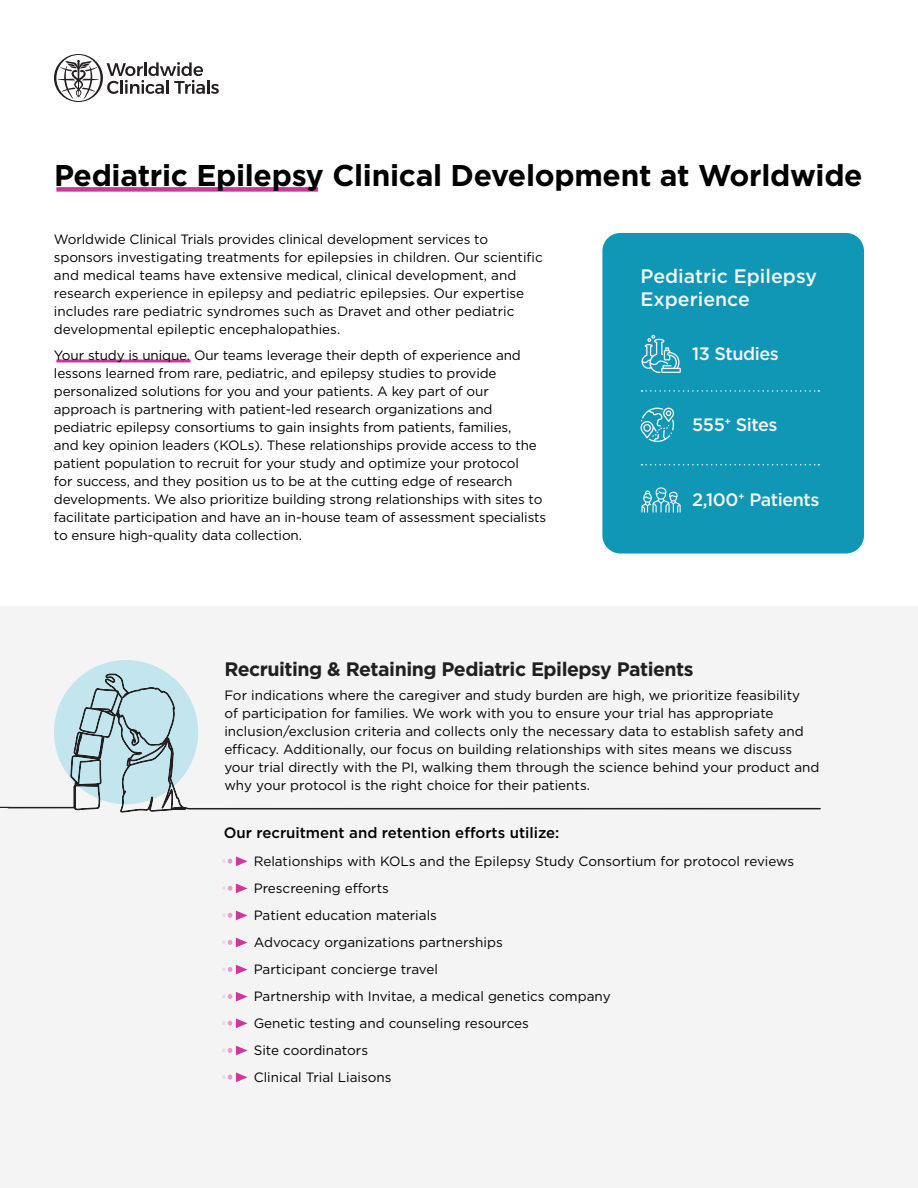
<style>
.page{position:relative;width:918px;height:1188px;background:#fff}
.page>*{position:absolute;margin:0;border:0;box-sizing:border-box;transform-origin:0 0}
.t1{font:700 30px "Gotham";letter-spacing:-.01em;color:#000}
.t2{font:700 19.5px "Gotham";letter-spacing:-.025em;color:#221f20}
.t3{font:500 19.5px/23.4px "Gotham";color:#f4f4f4}
.t4{font:500 18px "Gotham";letter-spacing:-.025em;color:#f4f4f4}
.t5{font:500 15px "Gotham";color:#000}
.t6{font:13.5px/18px "Gotham";letter-spacing:-.005em;color:#000}
.s1{font-family:"Alexandria";font-size:18px;color:#cd379b}
</style>
<div class="page">
<div style="left:0;top:607px;width:918px;height:581px;background:#f4f4f4"></div>
<hr style="left:56px;top:360px;width:134px;height:3px;background:#cd379b">
<div style="left:602px;top:233px;width:262px;height:320px;background:#1097b6;border-radius:18px"></div>
<div style="left:56px;top:187px;width:262px;height:5px;background:#cd379b"></div>
<svg style="left:641px;top:487px;width:40px;height:26px"></svg>
<svg style="left:640px;top:408px;width:34px;height:34px"></svg>
<svg style="left:641px;top:335px;width:40px;height:38px"></svg>
<hr style="left:207px;top:80px;width:3px;height:14px;background:#241f21">
<svg style="left:211px;top:84px;width:8px;height:10px"></svg>
<svg style="left:54px;top:54px;width:151px;height:48px"></svg>
<svg style="left:641px;top:390px;width:178px;height:2px"></svg>
<svg style="left:641px;top:464px;width:178px;height:2px"></svg>
<svg style="left:222px;top:857px;width:26px;height:9px"></svg>
<svg style="left:222px;top:884px;width:26px;height:9px"></svg>
<svg style="left:222px;top:911px;width:26px;height:9px"></svg>
<svg style="left:222px;top:938px;width:26px;height:9px"></svg>
<svg style="left:222px;top:965px;width:26px;height:9px"></svg>
<svg style="left:222px;top:992px;width:26px;height:9px"></svg>
<svg style="left:222px;top:1019px;width:26px;height:9px"></svg>
<svg style="left:222px;top:1046px;width:26px;height:9px"></svg>
<svg style="left:222px;top:1073px;width:26px;height:9px"></svg>
<div style="left:54px;top:660px;width:144px;height:144px;background:#c3e5ed;border-radius:50%"></div>
<svg style="left:0;top:674px;width:821px;height:139px"></svg>
<h1 class="t1" style="left:54px;top:156px;width:810px">Pediatric Epilepsy Clinical Development at Worldwide</h1>
<p class="t6" style="left:54px;top:230px;width:490px">Worldwide Clinical Trials provides clinical development services to sponsors investigating treatments for epilepsies in children. Our scientific and medical teams have extensive medical, clinical development, and research experience in epilepsy and pediatric epilepsies. Our expertise includes rare pediatric syndromes such as Dravet and other pediatric developmental epileptic encephalopathies.</p>
<p class="t6" style="left:54px;top:346px;width:494px">Your study is unique. Our teams leverage their depth of experience and lessons learned from rare, pediatric, and epilepsy studies to provide personalized solutions for you and your patients. A key part of our approach is partnering with patient-led research organizations and pediatric epilepsy consortiums to gain insights from patients, families,<br>and key opinion leaders (KOLs). These relationships provide access to the patient population to recruit for your study and optimize your protocol<br>for success, and they position us to be at the cutting edge of research developments. We also prioritize building strong relationships with sites to facilitate participation and have an in-house team of assessment specialists to ensure high-quality data collection.</p>
<h2 class="t3" style="left:640px;top:264px;width:178px">Pediatric Epilepsy<br>Experience</h2>
<h3 class="t4" style="left:692px;top:342px;width:88px">13 Studies</h3>
<h3 class="t4" style="left:692px;top:413px;width:87px">555<sup>+</sup> Sites</h3>
<h3 class="t4" style="left:692px;top:488px;width:129px">2,100<sup>+</sup> Patients</h3>
<h2 class="t2" style="left:224px;top:656px;width:471px">Recruiting &amp; Retaining Pediatric Epilepsy Patients</h2>
<p class="t6" style="left:224px;top:686px;width:597px">For indications where the caregiver and study burden are high, we prioritize feasibility<br>of participation for families. We work with you to ensure your trial has appropriate inclusion/exclusion criteria and collects only the necessary data to establish safety and efficacy. Additionally, our focus on building relationships with sites means we discuss your trial directly with the PI, walking them through the science behind your product and why your protocol is the right choice for their patients.</p>
<p class="t5" style="left:224px;top:823px;width:337px">Our recruitment and retention efforts utilize:</p>
<p class="t6" style="left:238px;top:852px;width:558px"><span class="s1">•</span> Relationships with KOLs and the Epilepsy Study Consortium for protocol reviews</p>
<p class="t6" style="left:238px;top:879px;width:152px"><span class="s1">•</span> Prescreening efforts</p>
<p class="t6" style="left:238px;top:906px;width:201px"><span class="s1">•</span> Patient education materials</p>
<p class="t6" style="left:238px;top:933px;width:266px"><span class="s1">•</span> Advocacy organizations partnerships</p>
<p class="t6" style="left:238px;top:960px;width:202px"><span class="s1">•</span> Participant concierge travel</p>
<p class="t6" style="left:238px;top:987px;width:374px"><span class="s1">•</span> Partnership with Invitae, a medical genetics company</p>
<p class="t6" style="left:238px;top:1014px;width:293px"><span class="s1">•</span> Genetic testing and counseling resources</p>
<p class="t6" style="left:238px;top:1041px;width:132px"><span class="s1">•</span> Site coordinators</p>
<p class="t6" style="left:238px;top:1068px;width:155px"><span class="s1">•</span> Clinical Trial Liaisons</p>
</div>
